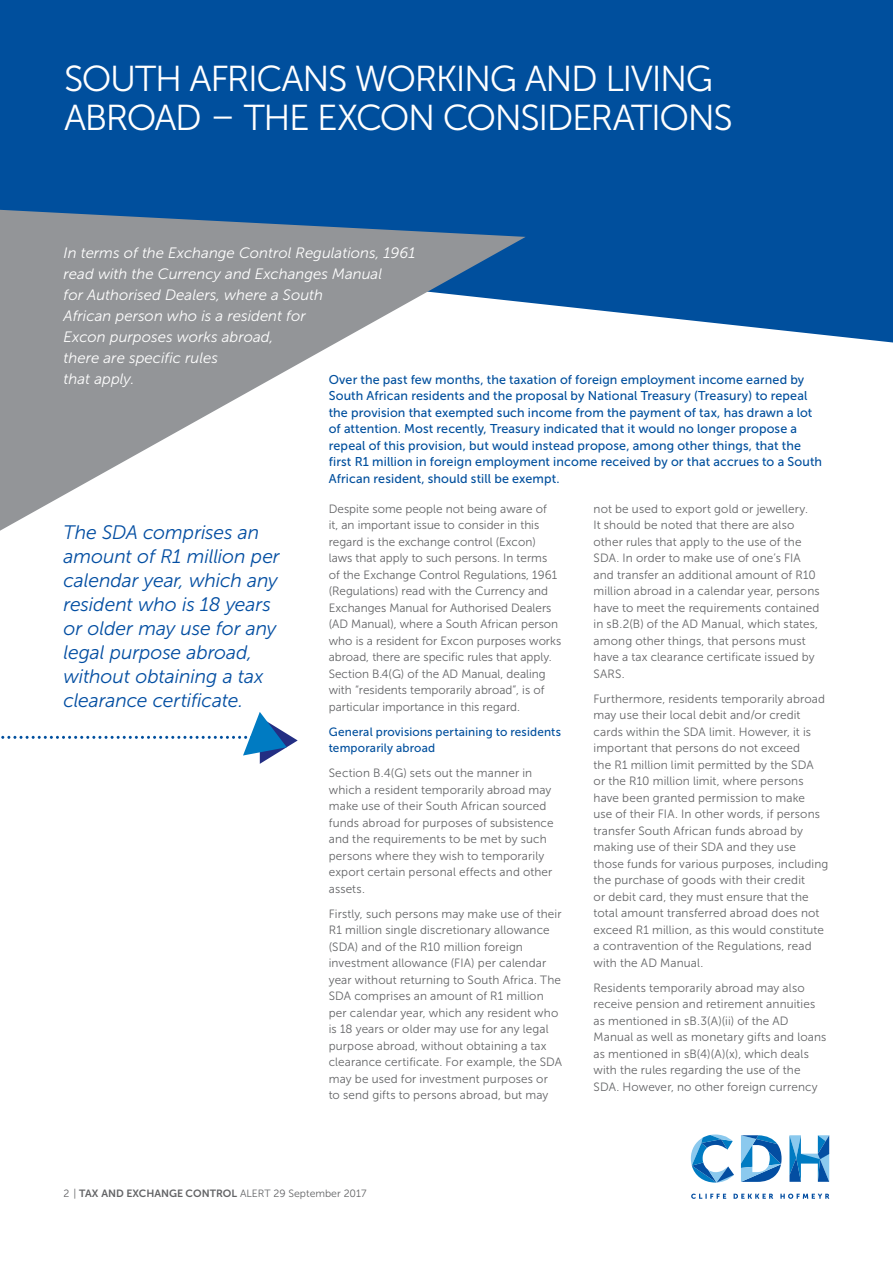
<style>
.page{position:relative;width:893px;height:1263px;background:#fff}
.page>*{position:absolute;margin:0;border:0;box-sizing:border-box;transform-origin:0 0}
.t1{font:36px/39px "Museo Sans 300";letter-spacing:-.04em;color:#fff}
.t2{font:italic 19.5px/24px "Museo Sans 300";letter-spacing:-.005em;color:#034ea2}
.t3{font:italic 15px/21px "Museo Sans 300";color:#fff}
.t4{font:12.75px/16.5px "Museo Sans 500";letter-spacing:.01em;color:#004f9d}
.t5{font:12px/16.5px "Museo Sans 300";letter-spacing:.01em;color:#636466}
.t6{font:12px/16.5px "Museo Sans 500";letter-spacing:.015em;color:#004f9d}
.t7{font:10.5px "Museo Sans 300";color:#636466}
.s1{font-family:"Museo Sans 700"}
</style>
<div class="page">
<div style="left:0;top:0;width:892px;height:343px;background:#004f9d"></div>
<svg style="left:0;top:210px;width:525px;height:321px;fill:#939598"></svg>
<svg style="left:691px;top:1194px;width:138px;height:5px"></svg>
<svg style="left:789px;top:1135px;width:40px;height:47px"></svg>
<svg style="left:691px;top:1135px;width:43px;height:48px"></svg>
<svg style="left:741px;top:1135px;width:40px;height:47px"></svg>
<svg style="left:1px;top:712px;width:297px;height:52px"></svg>
<h1 class="t1" style="left:64px;top:63px;width:670px">SOUTH AFRICANS WORKING AND LIVING<br>ABROAD – THE EXCON CONSIDERATIONS</h1>
<p class="t3" style="left:64px;top:244px;width:353px">In terms of the Exchange Control Regulations, 1961 read with the Currency and Exchanges Manual<br>for Authorised Dealers, where a South<br>African person who is a resident for<br>Excon purposes works abroad,<br>there are specific rules<br>that apply.</p>
<p class="t4" style="left:329px;top:373px;width:495px">Over the past few months, the taxation of foreign employment income earned by South African residents and the proposal by National Treasury (Treasury) to repeal the provision that exempted such income from the payment of tax, has drawn a lot of attention. Most recently, Treasury indicated that it would no longer propose a repeal of this provision, but would instead propose, among other things, that the first R1 million in foreign employment income received by or that accrues to a South African resident, should still be exempt.</p>
<h2 class="t2" style="left:63px;top:522px;width:218px">The SDA comprises an amount of R1 million per calendar year, which any resident who is 18 years or older may use for any legal purpose abroad, without obtaining a tax clearance certificate.</h2>
<p class="t5" style="left:329px;top:502px;width:234px">Despite some people not being aware of<br>it, an important issue to consider in this regard is the exchange control (Excon) laws that apply to such persons. In terms of the Exchange Control Regulations, 1961 (Regulations) read with the Currency and Exchanges Manual for Authorised Dealers (AD Manual), where a South African person who is a resident for Excon purposes works abroad, there are specific rules that apply.<br>Section B.4(G) of the AD Manual, dealing with “residents temporarily abroad”, is of particular importance in this regard.</p>
<p class="t6" style="left:329px;top:725px;width:234px">General provisions pertaining to residents temporarily abroad</p>
<p class="t5" style="left:329px;top:766px;width:226px">Section B.4(G) sets out the manner in which a resident temporarily abroad may make use of their South African sourced funds abroad for purposes of subsistence and the requirements to be met by such persons where they wish to temporarily export certain personal effects and other assets.</p>
<p class="t5" style="left:329px;top:907px;width:235px">Firstly, such persons may make use of their R1 million single discretionary allowance (SDA) and of the R10 million foreign investment allowance (FIA) per calendar year without returning to South Africa. The SDA comprises an amount of R1 million per calendar year, which any resident who is 18 years or older may use for any legal purpose abroad, without obtaining a tax clearance certificate. For example, the SDA may be used for investment purposes or<br>to send gifts to persons abroad, but may</p>
<p class="t5" style="left:593px;top:502px;width:228px">not be used to export gold or jewellery.<br>It should be noted that there are also other rules that apply to the use of the SDA. In order to make use of one’s FIA and transfer an additional amount of R10 million abroad in a calendar year, persons have to meet the requirements contained in sB.2(B) of the AD Manual, which states, among other things, that persons must have a tax clearance certificate issued by SARS.</p>
<p class="t5" style="left:593px;top:692px;width:236px">Furthermore, residents temporarily abroad may use their local debit and/or credit cards within the SDA limit. However, it is important that persons do not exceed<br>the R1 million limit permitted by the SDA<br>or the R10 million limit, where persons have been granted permission to make<br>use of their FIA. In other words, if persons transfer South African funds abroad by making use of their SDA and they use those funds for various purposes, including the purchase of goods with their credit<br>or debit card, they must ensure that the total amount transferred abroad does not exceed R1 million, as this would constitute a contravention of the Regulations, read with the AD Manual.</p>
<p class="t5" style="left:593px;top:981px;width:234px">Residents temporarily abroad may also receive pension and retirement annuities as mentioned in sB.3(A)(ii) of the AD Manual as well as monetary gifts and loans as mentioned in sB(4)(A)(x), which deals with the rules regarding the use of the SDA. However, no other foreign currency</p>
<p class="t7" style="left:64px;top:1189px;width:304px">2 | <span class="s1">TAX AND EXCHANGE CONTROL</span> ALERT 29 September 2017</p>
</div>
